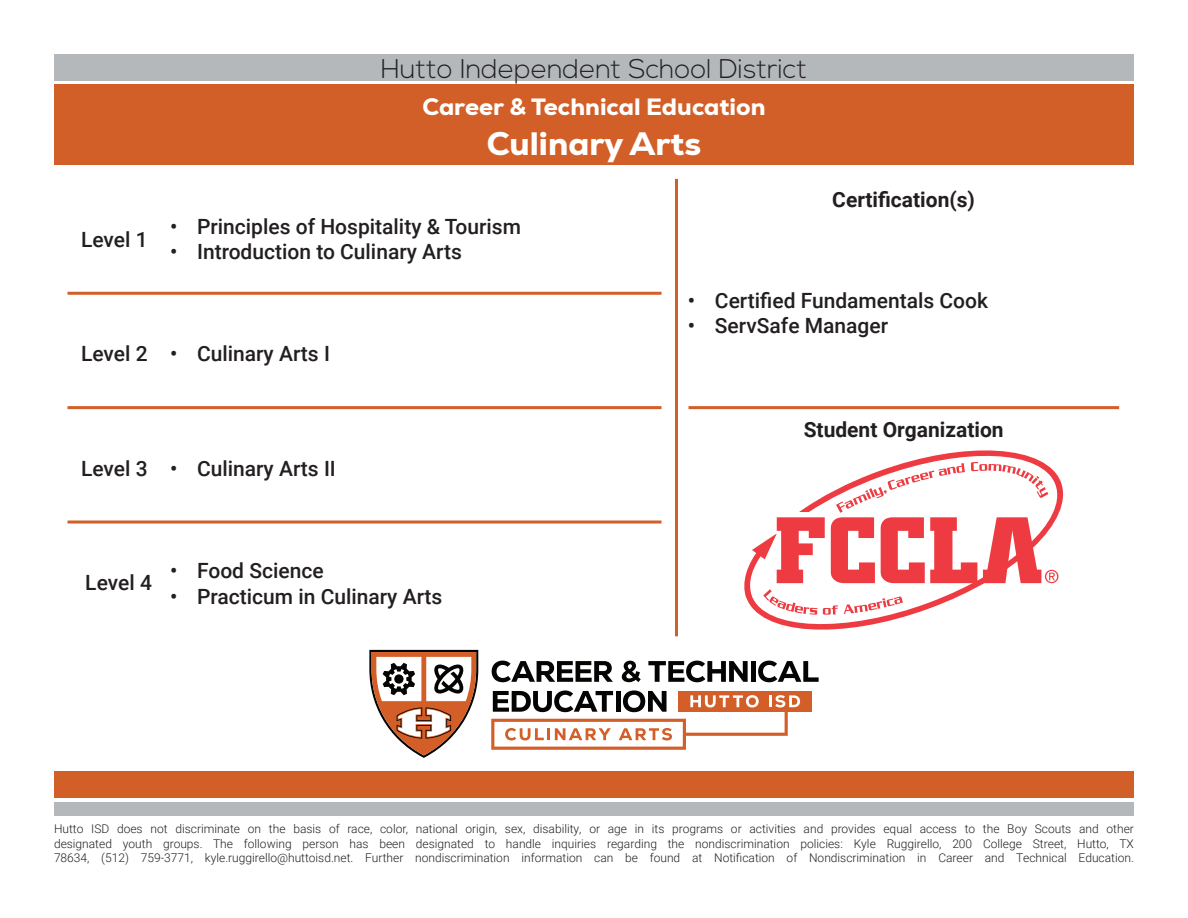
<style>
.page{position:relative;width:1188px;height:918px;background:#fff}
.page>*{position:absolute;margin:0;border:0;box-sizing:border-box;transform-origin:0 0}
.PoS_Title{font:800 33px "Nexa";color:#fff}
.t1{font:300 27px "Nexa";color:#231f20}
.Paragraph_Style_1{font:800 24px "Nexa";color:#fff}
.t2{font:500 21px "Roboto";color:#231f20}
.t3{font:700 21px "Roboto";color:#231f20}
.t4{font:300 12px/14.4px "Roboto";color:#231f20;text-align:justify}
</style>
<div class="page">
<div style="left:54px;top:54px;width:1080px;height:27px;background:#b4b8ba"></div>
<div style="left:54px;top:802px;width:1080px;height:13px;background:#b4b8ba"></div>
<div style="left:54px;top:771px;width:1080px;height:27px;background:#d25f27"></div>
<hr style="left:688px;top:406px;width:431px;height:3px;background:#d25f27">
<hr style="left:675px;top:179px;width:3px;height:457px;background:#d25f27">
<hr style="left:68px;top:292px;width:594px;height:3px;background:#d25f27">
<hr style="left:68px;top:406px;width:594px;height:3px;background:#d25f27">
<hr style="left:68px;top:521px;width:594px;height:3px;background:#d25f27">
<svg style="left:369px;top:650px;width:109px;height:108px"></svg>
<svg style="left:492px;top:661px;width:121px;height:21px"></svg>
<svg style="left:622px;top:661px;width:19px;height:21px"></svg>
<svg style="left:648px;top:661px;width:100px;height:21px"></svg>
<div style="left:751px;top:661px;width:5px;height:21px;background:#040503"></div>
<svg style="left:758px;top:661px;width:61px;height:21px"></svg>
<div style="left:678px;top:691px;width:134px;height:21px;background:#d35e27"></div>
<svg style="left:491px;top:690px;width:309px;height:60px"></svg>
<svg style="left:744px;top:450px;width:319px;height:180px"></svg>
<svg style="left:831px;top:462px;width:227px;height:121px"></svg>
<div style="left:54px;top:84px;width:1080px;height:81px;background:#d25f27"></div>
<h2 class="t1" style="left:381px;top:53px;width:428px">Hutto Independent School District</h2>
<h3 class="t2" style="left:81px;top:225px;width:68px">Level 1</h3>
<h3 class="t2" style="left:81px;top:339px;width:68px">Level 2</h3>
<h3 class="t2" style="left:81px;top:454px;width:68px">Level 3</h3>
<p class="Paragraph_Style_1" style="left:422px;top:91px;width:345px">Career &amp; Technical Education</p>
<p class="PoS_Title" style="left:487px;top:122px;width:216px">Culinary Arts</p>
<p class="t2" style="left:170px;top:212px;width:352px">• Principles of Hospitality &amp; Tourism</p>
<p class="t2" style="left:170px;top:237px;width:293px">• Introduction to Culinary Arts</p>
<h3 class="t3" style="left:832px;top:185px;width:144px">Certification(s)</h3>
<p class="t2" style="left:170px;top:339px;width:161px">• Culinary Arts I</p>
<p class="t2" style="left:170px;top:454px;width:167px">• Culinary Arts II</p>
<p class="t2" style="left:688px;top:286px;width:302px">• Certified Fundamentals Cook</p>
<p class="t2" style="left:688px;top:311px;width:202px">• ServSafe Manager</p>
<h3 class="t3" style="left:804px;top:415px;width:202px">Student Organization</h3>
<h3 class="t2" style="left:85px;top:568px;width:68px">Level 4</h3>
<p class="t2" style="left:170px;top:556px;width:155px">• Food Science</p>
<p class="t2" style="left:170px;top:581px;width:274px">• Practicum in Culinary Arts</p>
<p class="t4" style="left:54px;top:821px;width:1081px">Hutto ISD does not discriminate on the basis of race, color, national origin, sex, disability, or age in its programs or activities and provides equal access to the Boy Scouts and other designated youth groups. The following person has been designated to handle inquiries regarding the nondiscrimination policies: Kyle Ruggirello, 200 College Street, Hutto, TX 78634, (512) 759-3771, kyle.ruggirello@huttoisd.net. Further nondiscrimination information can be found at Notification of Nondiscrimination in Career and Technical Education.</p>
</div>
